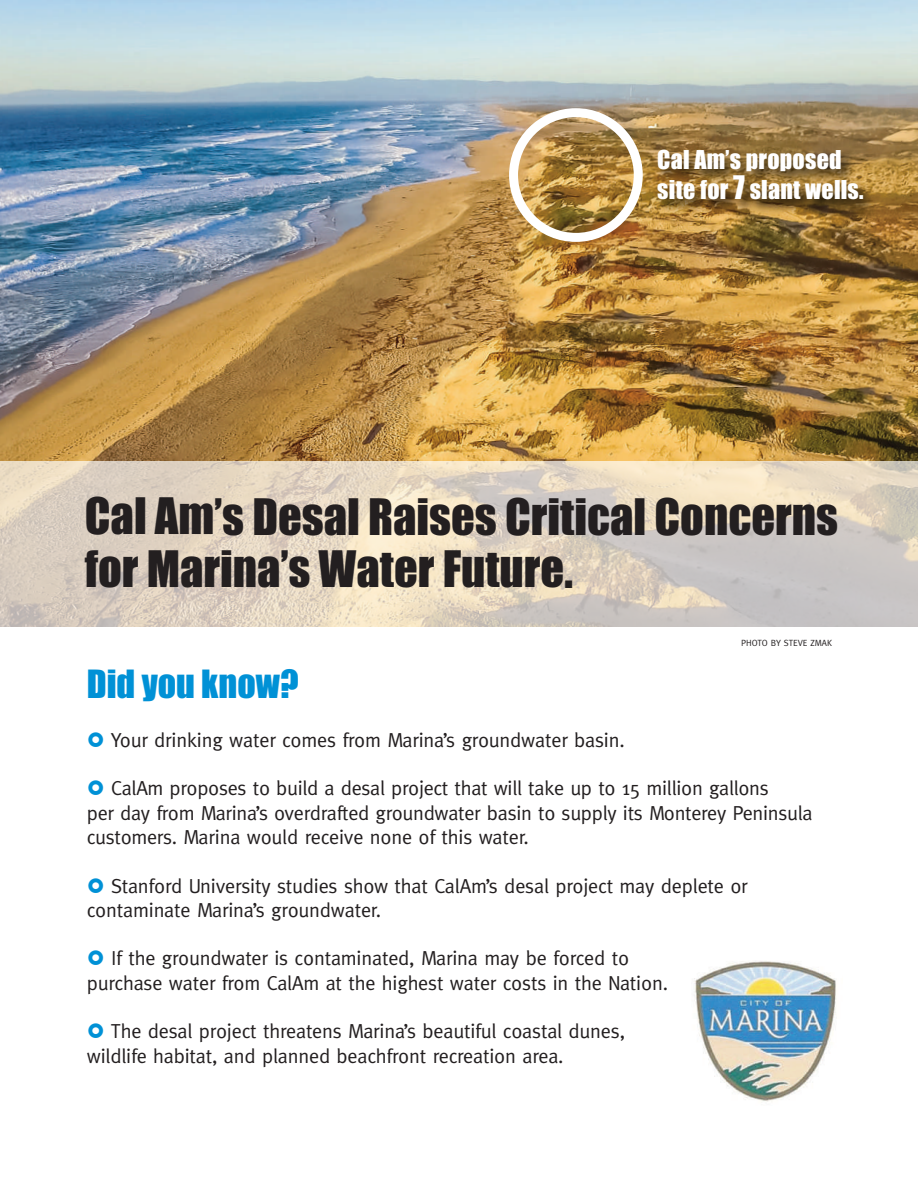
<style>
.page{position:relative;width:918px;height:1188px;background:#fff}
.page>*{position:absolute;margin:0;border:0;box-sizing:border-box;transform-origin:0 0}
.t1{font:46.5px/52.3px "Impact";color:#231f20}
.t2{font:36px "Impact";color:#0091d6}
.t3{font:24px/30px "Impact";letter-spacing:.01em;color:#fff}
.t4{font:20.25px/24.3px "Meta";letter-spacing:-.01em;color:#231f20}
.t5{font:9px "Meta";color:#231f20}
.s1{font-size:30px}
</style>
<div class="page">
<img style="left:0;top:0;width:918px;height:461px">
<img style="left:509px;top:108px;width:134px;height:134px">
<img style="left:639px;top:140px;width:261px;height:118px">
<div style="left:0;top:461px;width:918px;height:166px;background:#fff;opacity:.69"></div>
<img style="left:694px;top:961px;width:142px;height:141px">
<p class="t3" style="left:657px;top:147px;width:208px">Cal Am’s proposed site for <span class="s1">7</span> slant wells.</p>
<h1 class="t1" style="left:85px;top:494px;width:755px">Cal Am’s Desal Raises Critical Concerns for Marina’s Water Future.</h1>
<h2 class="t2" style="left:87px;top:673px;width:213px">Did you know?</h2>
<p class="t5" style="left:741px;top:640px;width:93px">PHOTO BY STEVE ZMAK</p>
<p class="t4" style="left:111px;top:730px;width:516px">Your drinking water comes from Marina’s groundwater basin.</p>
<p class="t4" style="left:87px;top:778px;width:727px;text-indent:24px">CalAm proposes to build a desal project that will take up to 15 million gallons<br>per day from Marina’s overdrafted groundwater basin to supply its Monterey Peninsula customers. Marina would receive none of this water.</p>
<p class="t4" style="left:87px;top:876px;width:662px;text-indent:24px">Stanford University studies show that CalAm’s desal project may deplete or contaminate Marina’s groundwater.</p>
<p class="t4" style="left:87px;top:948px;width:583px;text-indent:24px">If the groundwater is contaminated, Marina may be forced to purchase water from CalAm at the highest water costs in the Nation.</p>
<p class="t4" style="left:87px;top:1021px;width:540px;text-indent:24px">The desal project threatens Marina’s beautiful coastal dunes, wildlife habitat, and planned beachfront recreation area.</p>
</div>
